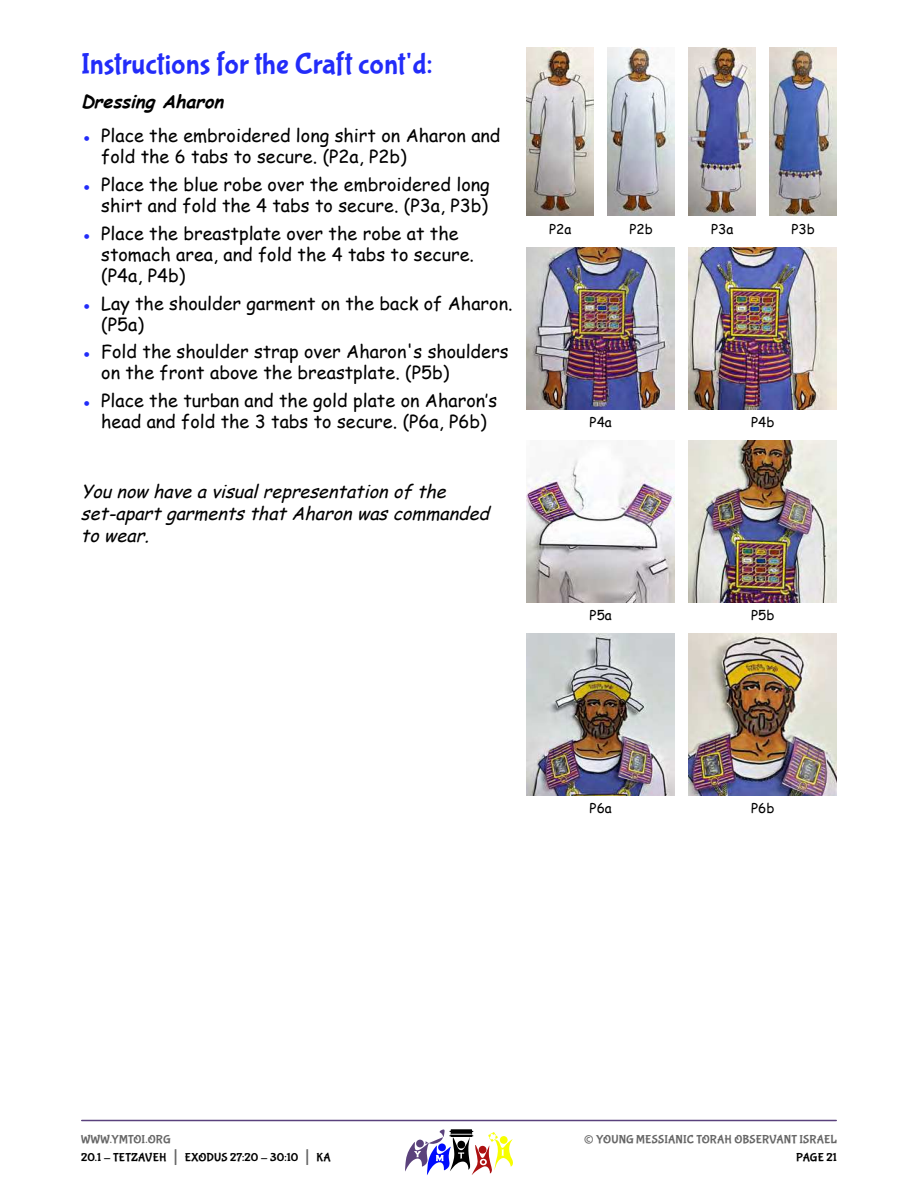
<style>
.page{position:relative;width:918px;height:1188px;background:#fff}
.page>*{position:absolute;margin:0;border:0;box-sizing:border-box;transform-origin:0 0}
.t1{font:30px "Bubblegum Sans";color:#222cf9}
.t2{font:27px "Bubblegum Sans";color:#666}
.t3{font:18px/21px "Comic Sans MS";color:#000}
.t4{font:italic 18px/21.6px "Comic Sans MS";color:#000}
.t5{font:italic 700 18px "Comic Sans MS";color:#000}
.t6{font:13.5px "Comic Sans MS";color:#000}
.t7{font:12px/18px "Bubblegum Sans";letter-spacing:.01em;color:#000}
.t8{font:12px "Bubblegum Sans";letter-spacing:.01em;color:#666}
.s1{color:#222cf9}
.s2{color:#666}
.s3{font-size:21px;color:#666}
</style>
<div class="page">
<hr style="left:82px;top:1120px;width:754px;height:1px;background:#59417c">
<svg style="left:405px;top:1129px;width:108px;height:46px"></svg>
<img style="left:526px;top:47px;width:68px;height:169px">
<img style="left:608px;top:47px;width:67px;height:169px">
<img style="left:688px;top:47px;width:68px;height:169px">
<img style="left:770px;top:47px;width:67px;height:169px">
<img style="left:526px;top:247px;width:149px;height:162px">
<img style="left:688px;top:247px;width:149px;height:162px">
<img style="left:526px;top:457px;width:149px;height:145px">
<img style="left:688px;top:440px;width:149px;height:162px">
<img style="left:526px;top:633px;width:149px;height:162px">
<img style="left:688px;top:633px;width:149px;height:162px">
<h1 class="t1" style="left:81px;top:51px;width:353px">Instructions for the Craft cont'd:</h1>
<p class="t5" style="left:81px;top:94px;width:148px">Dressing Aharon</p>
<p class="t3" style="left:101px;top:127px;width:401px;text-indent:-20px"><span class="s1">●</span> Place the embroidered long shirt on Aharon and fold the 6 tabs to secure. (P2a, P2b)</p>
<p class="t3" style="left:81px;top:176px;width:410px;text-align:right"><span class="s1">●</span> Place the blue robe over the embroidered long shirt and fold the 4 tabs to secure. (P3a, P3b)</p>
<p class="t3" style="left:101px;top:225px;width:374px;text-indent:-20px"><span class="s1">●</span> Place the breastplate over the robe at the stomach area, and fold the 4 tabs to secure. (P4a, P4b)</p>
<p class="t3" style="left:101px;top:294px;width:413px;text-indent:-20px"><span class="s1">●</span> Lay the shoulder garment on the back of Aharon. (P5a)</p>
<p class="t3" style="left:101px;top:343px;width:409px;text-indent:-20px"><span class="s1">●</span> Fold the shoulder strap over Aharon's shoulders on the front above the breastplate. (P5b)</p>
<p class="t3" style="left:81px;top:390px;width:418px;text-align:center"><span class="s1">●</span> Place the turban and the gold plate on Aharon’s head and fold the 3 tabs to secure. (P6a, P6b)</p>
<p class="t4" style="left:81px;top:483px;width:414px">You now have a visualrepresentation of the set-apart garments that Aharon was commanded to wear.</p>
<p class="t6" style="left:549px;top:223px;width:24px">P2a</p>
<p class="t6" style="left:630px;top:223px;width:25px">P2b</p>
<p class="t6" style="left:711px;top:223px;width:24px">P3a</p>
<p class="t6" style="left:792px;top:223px;width:25px">P3b</p>
<p class="t6" style="left:590px;top:416px;width:24px">P4a</p>
<p class="t6" style="left:751px;top:416px;width:25px">P4b</p>
<p class="t6" style="left:590px;top:609px;width:24px">P5a</p>
<p class="t6" style="left:751px;top:609px;width:25px">P5b</p>
<p class="t6" style="left:590px;top:802px;width:24px">P6a</p>
<p class="t6" style="left:751px;top:802px;width:25px">P6b</p>
<p class="t7" style="left:81px;top:1131px;width:252px"><span class="s2">WWW.YMTOI.ORG<br></span>20.1 - TETZAVEH <span class="s3">|</span> EXODUS 27:20 - 30:10 <span class="s3">|</span> KA</p>
<h2 class="t2" style="left:584px;top:1128px;width:12px">©</h2>
<p class="t8" style="left:596px;top:1134px;width:242px">YOUNG MESSIANIC TORAH OBSERVANT ISRAEL</p>
<p class="t7" style="left:796px;top:1149px;width:42px">PAGE 21</p>
</div>
